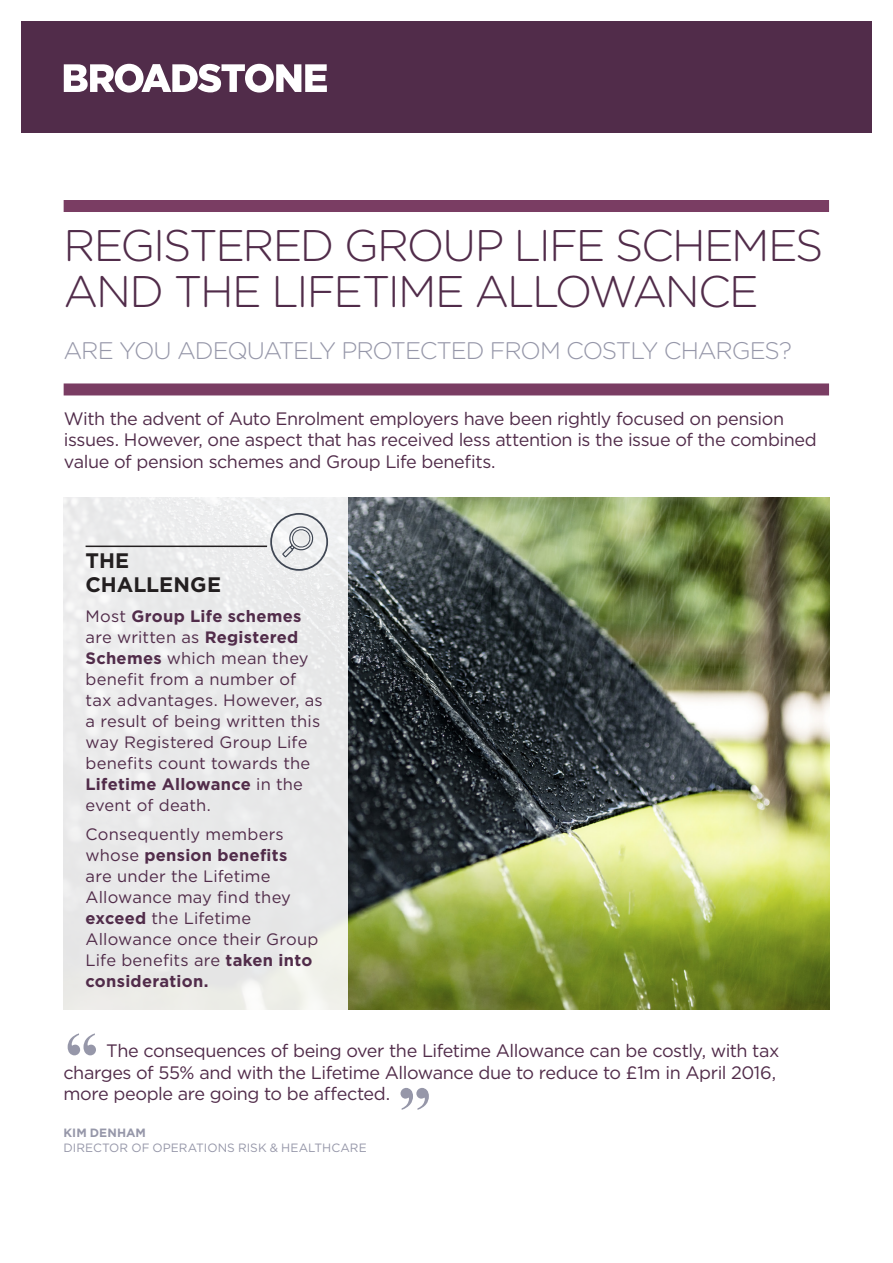
<style>
.page{position:relative;width:893px;height:1263px;background:#fff}
.page>*{position:absolute;margin:0;border:0;box-sizing:border-box;transform-origin:0 0}
.Body_copy{font:700 67.5px "Times New Roman";color:#9697a9}
.t1{font:300 44.25px/46.5px "Gotham Rounded";letter-spacing:-.05em;color:#512c4a}
.t2{font:300 24px "Gotham Rounded";letter-spacing:-.05em;color:#9697a9}
.subhead1{font:700 21px/24px "Gotham";color:#231f20}
.Body_copy-2{font:18px/21.6px "Gotham";letter-spacing:-.025em;color:#512c4a}
.QUOTE{font:18px/21.6px "Gotham";letter-spacing:-.025em;color:#512c4a}
.Body_copy-3{font:16.5px/21px "Gotham";letter-spacing:.01em;color:#512c4a}
.QUOTE_ATTRIBUTE{font:12px "Gotham";letter-spacing:.005em;color:#9697a9}
.QUOTE_ATTRIBUTE-2{font:700 12px "Gotham";letter-spacing:.005em;color:#9697a9}
.s1{font-weight:700}
</style>
<div class="page">
<img style="left:348px;top:497px;width:481px;height:513px">
<div style="left:9px;top:497px;width:339px;height:518px;background:linear-gradient(to right,#f6f6f6,#e5e5e5)"></div>
<div style="left:21px;top:21px;width:851px;height:112px;background:#512c4a"></div>
<div style="left:64px;top:200px;width:765px;height:12px;background:#7a3d63"></div>
<div style="left:64px;top:383px;width:765px;height:12px;background:#7a3d63"></div>
<svg style="left:64px;top:64px;width:263px;height:29px"></svg>
<hr style="left:86px;top:546px;width:181px;height:1px;background:#231f20">
<svg style="left:270px;top:513px;width:58px;height:58px"></svg>
<p class="t1" style="left:64px;top:220px;width:761px">REGISTERED GROUP LIFE SCHEMES<br>AND THE LIFETIME ALLOWANCE</p>
<p class="t2" style="left:63px;top:334px;width:730px">ARE YOU ADEQUATELY PROTECTED FROM COSTLY CHARGES?</p>
<p class="Body_copy-2" style="left:64px;top:407px;width:755px">With the advent of Auto Enrolment employers have been rightly focused on pension issues. However, one aspect that has received less attention is the issue of the combined value of pension schemes and Group Life benefits.</p>
<p class="subhead1" style="left:86px;top:549px;width:137px">THE<br>CHALLENGE</p>
<p class="Body_copy-3" style="left:86px;top:605px;width:239px">Most <span class="s1">Group Life schemes </span>are written as <span class="s1">Registered<br>Schemes</span> which mean they benefit from a number of tax advantages. However, as a result of being written this way Registered Group Life benefits count towards the<br><span class="s1">Lifetime Allowance</span> in the event of death.</p>
<p class="Body_copy-3" style="left:86px;top:823px;width:234px">Consequently members whose <span class="s1">pension benefits<br></span>are under the Lifetime<br>Allowance may find they <span class="s1">exceed</span> the Lifetime<br>Allowance once their Group<br>Life benefits are <span class="s1">taken into consideration.</span></p>
<p class="Body_copy" style="left:65px;top:1010px;width:35px">“</p>
<p class="QUOTE" style="left:63px;top:1039px;width:717px;text-indent:43px">The consequences of being over the Lifetime Allowance can be costly, with tax charges of 55% and with the Lifetime Allowance due to reduce to £1m in April 2016, more people are going to be affected.</p>
<p class="QUOTE_ATTRIBUTE-2" style="left:63px;top:1125px;width:84px">KIM DENHAM</p>
<p class="QUOTE_ATTRIBUTE" style="left:63px;top:1140px;width:305px">DIRECTOR OF OPERATIONS RISK &amp; HEALTHCARE</p>
<p class="Body_copy" style="left:432px;top:1133px;width:35px;rotate:-180deg">“</p>
</div>
